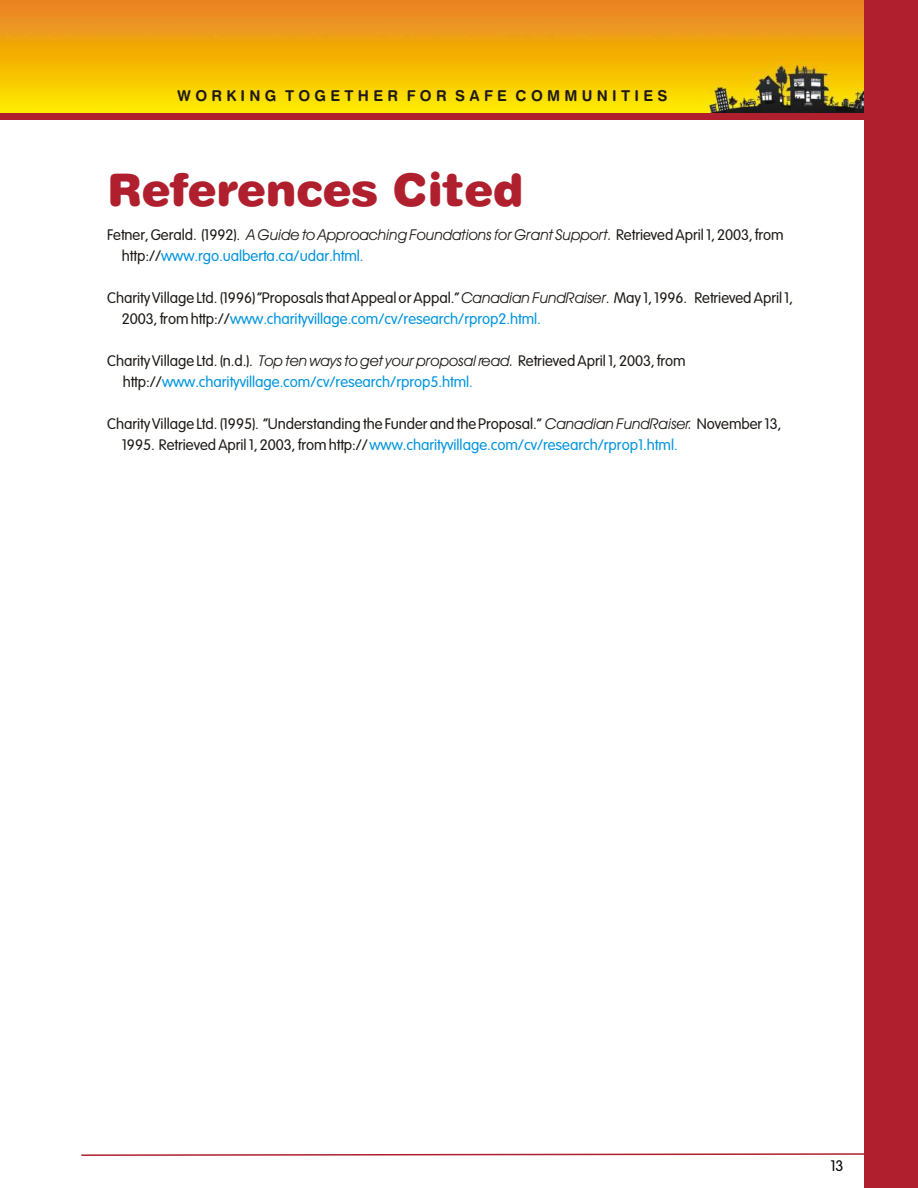
<style>
.page{position:relative;width:918px;height:1188px;background:#fff}
.page>*{position:absolute;margin:0;border:0;box-sizing:border-box;transform-origin:0 0}
.t1{font:45px "Swis 721 Blk Rnd BT";color:#b01f2e}
.t2{font:15px/20.9px "VAG Rounded Lt";color:#1f1a17}
.t3{font:15px "Swis 721 Bd Rnd BT";letter-spacing:.285em;color:#1f1a17}
.t4{font:15px "VAG Rounded Lt";color:#000}
.s1{font-family:"Avant Garde Bk BT";font-style:italic}
.s2{color:#0094de}
</style>
<div class="page">
<img style="left:0;top:0;width:864px;height:114px">
<div style="left:864px;top:0;width:54px;height:1188px;background:#b01f2e"></div>
<div style="left:0;top:114px;width:866px;height:6px;background:#b01f2e"></div>
<svg style="left:81px;top:1153px;width:783px;height:3px"></svg>
<p class="t3" style="left:177px;top:90px;width:492px">WORKING TOGETHER FOR SAFE COMMUNITIES</p>
<h1 class="t1" style="left:108px;top:172px;width:417px">References Cited</h1>
<p class="t2" style="left:122px;top:226px;width:663px;text-indent:-15px">Fetner, Gerald. (1992). <span class="s1">A Guide to Approaching Foundations for Grant Support.</span> Retrieved April 1, 2003, from http://<span class="s2">www.rgo.ualberta.ca/udar.html.</span></p>
<p class="t2" style="left:122px;top:289px;width:673px;text-indent:-15px">Charity Village Ltd. (1996) “Proposals that Appeal or Appal.” <span class="s1">Canadian FundRaiser</span>. May 1, 1996. Retrieved April 1,<br>2003, from http://<span class="s2">www.charityvillage.com/cv/research/rprop2.html.</span></p>
<p class="t2" style="left:123px;top:352px;width:565px;text-indent:-16px">Charity Village Ltd. (n.d.). <span class="s1">Top ten ways to get your proposal read.</span> Retrieved April 1, 2003, from http://<span class="s2">www.charityvillage.com/cv/research/rprop5.html.</span></p>
<p class="t2" style="left:122px;top:415px;width:661px;text-indent:-15px">Charity Village Ltd. (1995). “Understanding the Funder and the Proposal.” <span class="s1">Canadian FundRaiser.</span> November 13,<br>1995. Retrieved April 1, 2003, from http://<span class="s2">www.charityvillage.com/cv/research/rprop1.html.</span></p>
<p class="t4" style="left:830px;top:1159px;width:15px">13</p>
</div>
